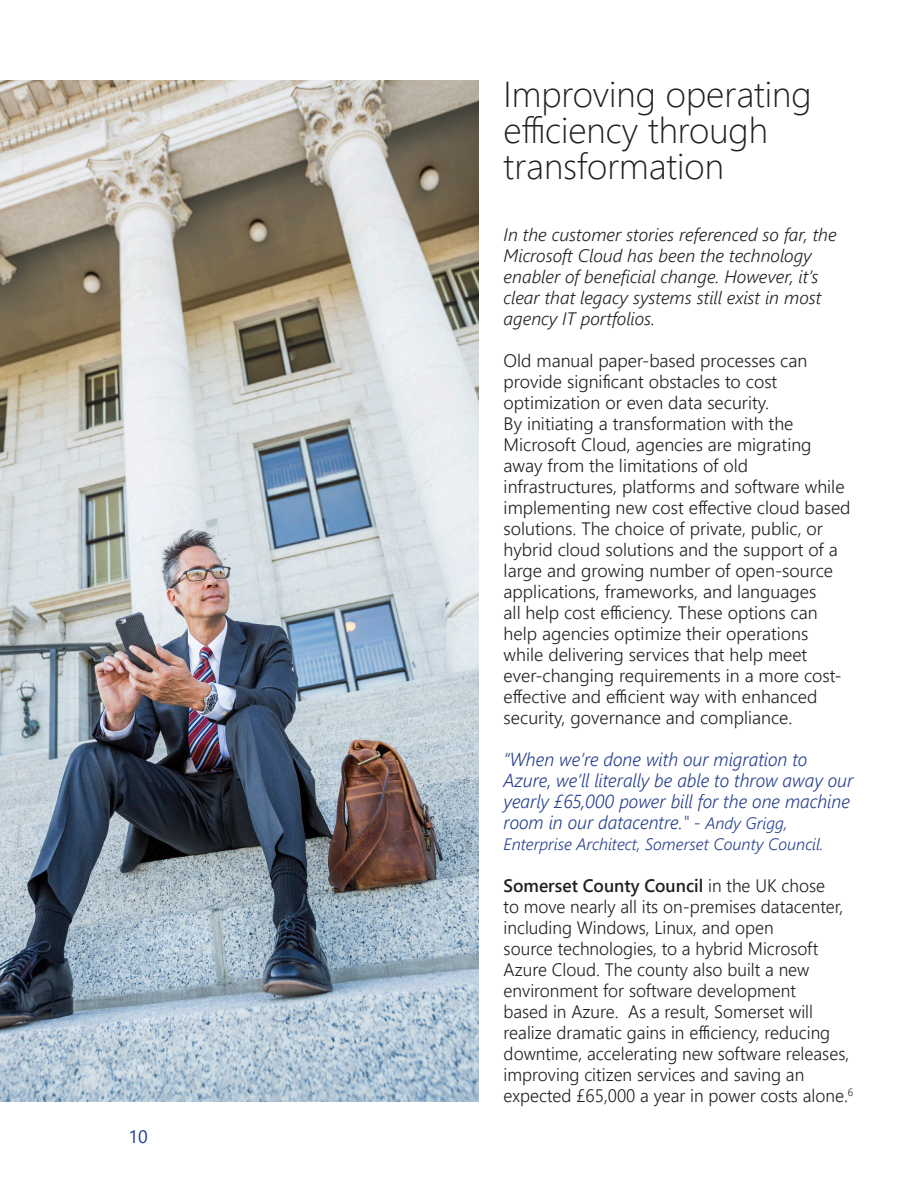
<style>
.page{position:relative;width:918px;height:1188px;background:#fff}
.page>*{position:absolute;margin:0;border:0;box-sizing:border-box;transform-origin:0 0}
.t1{font:300 36px/36px "Segoe UI";color:#231f20}
.t2{font:italic 300 18.75px/21px "Segoe UI";color:#253f8e;scale:.96 1}
.t3{font:300 18px/21px "Segoe UI";color:#231f20}
.t4{font:italic 300 18px/21px "Segoe UI";color:#231f20}
.t5{font:18px "Segoe UI";color:#253f8e}
.t6{font:italic 300 16.5px "Segoe UI";color:#253f8e}
.s1{font-size:18px}
.s2{font-size:16.5px}
.s3{font-weight:600}
</style>
<div class="page">
<img style="left:0;top:81px;width:478px;height:1020px">
<p class="t5" style="left:128px;top:1120px;width:21px">10</p>
<p class="t1" style="left:504px;top:73px;width:309px">Improving operating efficiency through transformation</p>
<p class="t4" style="left:504px;top:221px;width:335px">In the customer stories referenced so far, the Microsoft Cloud has been the technology enabler of beneficial change. However, it’s clear that legacy systems still exist in most agency IT portfolios.</p>
<p class="t3" style="left:504px;top:348px;width:305px">Old manual paper-based processes can provide significant obstacles to cost optimization or even data security.</p>
<p class="t3" style="left:504px;top:411px;width:348px">By initiating a transformation with the Microsoft Cloud, agencies are migrating away from the limitations of old infrastructures, platforms and software while implementing new cost effective cloud based solutions. The choice of private, public, or hybrid cloud solutions and the support of a large and growing number of open-source applications, frameworks, and languages<br>all help cost efficiency. These options can help agencies optimize their operations while delivering services that help meet ever-changing requirements in a more cost&shy;effective and efficient way with enhanced security, governance and compliance.</p>
<p class="t2" style="left:504px;top:746px;width:366px">“When we’re done with our migration to Azure, we’ll literally be able to throw away our yearly £65,000 power bill for the one machine room in our datacentre." <span class="s1">-</span> <span class="s2">Andy Grigg,</span></p>
<p class="t6" style="left:504px;top:828px;width:321px">Enterprise Architect, Somerset County Council.</p>
<p class="t3" style="left:504px;top:873px;width:351px"><span class="s3">Somerset County Council</span> in the UK chose<br>to move nearly all its on-premises datacenter, including Windows, Linux, and open<br>source technologies, to a hybrid Microsoft Azure Cloud. The county also built a new environment for software development<br>based in Azure. As a result, Somerset will realize dramatic gains in efficiency, reducing downtime, accelerating new software releases, improving citizen services and saving an expected £65,000 a year in power costs alone.<sup>6</sup></p>
</div>
